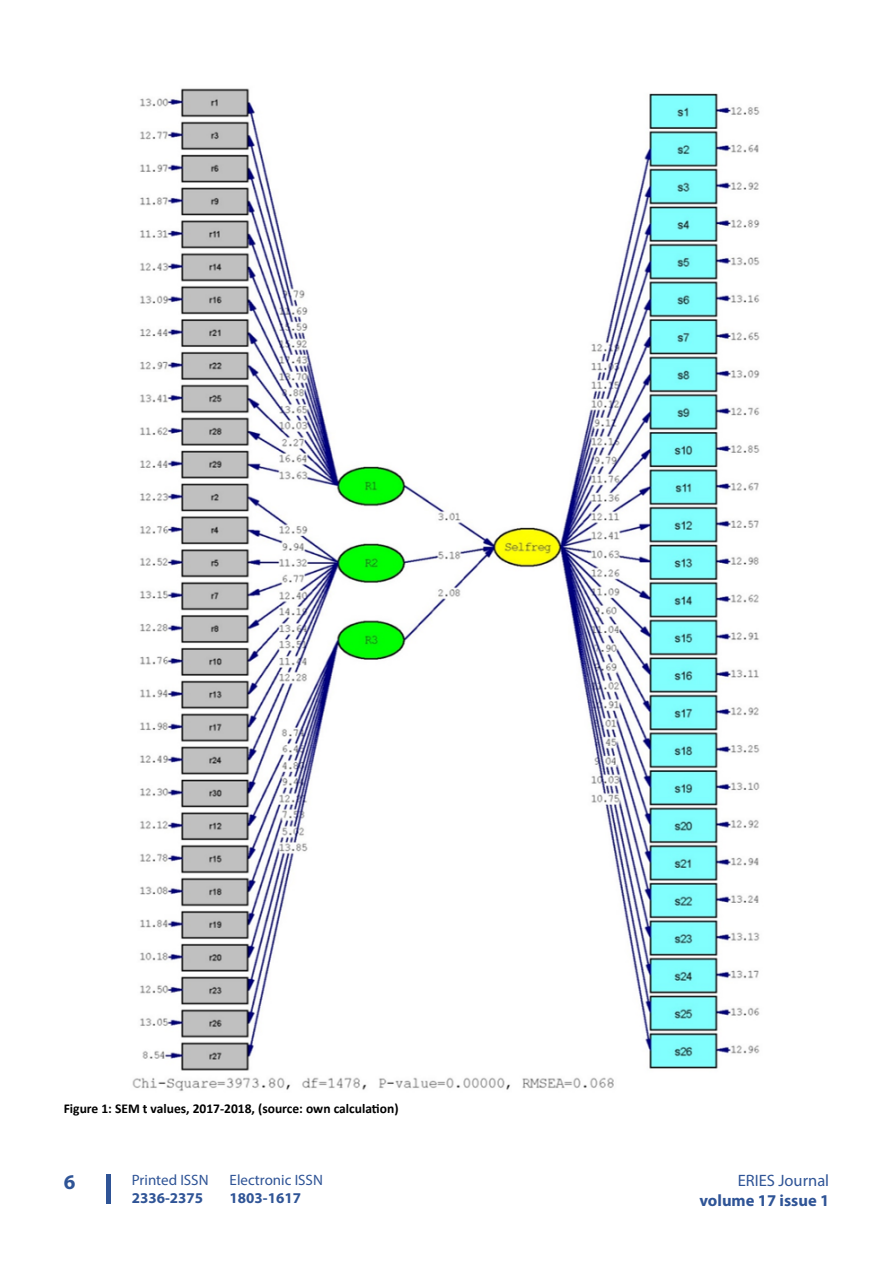
<style>
.page{position:relative;width:893px;height:1263px;background:#fff}
.page>*{position:absolute;margin:0;border:0;box-sizing:border-box;transform-origin:0 0}
.t1{font:700 21px "Myriad Pro";color:#2f5496}
.t2{font:700 16.5px "Myriad Pro";color:#2f5496}
.t3{font:16.5px "Myriad Pro";color:#2f5496}
.t4{font:15px "Myriad Pro";color:#2f5496}
.t5{font:700 15px "Myriad Pro";color:#2f5496}
.t6{font:700 13.5px "Calibri";color:#000}
</style>
<div class="page">
<div style="left:106px;top:1174px;width:5px;height:29px;background:#2f5496"></div>
<img style="left:132px;top:88px;width:628px;height:1003px">
<p class="t6" style="left:64px;top:1099px;width:336px">Figure 1: SEM t values, 2017-2018, (source: own calculation)</p>
<p class="t4" style="left:230px;top:1170px;width:95px">Electronic ISSN</p>
<p class="t5" style="left:230px;top:1188px;width:73px">1803-1617</p>
<p class="t4" style="left:132px;top:1171px;width:78px">Printed ISSN</p>
<p class="t5" style="left:132px;top:1188px;width:73px">2336-2375</p>
<h1 class="t1" style="left:64px;top:1169px;width:13px">6</h1>
<p class="t3" style="left:738px;top:1170px;width:93px">ERIES Journal</p>
<p class="t2" style="left:699px;top:1189px;width:131px">volume 17 issue 1</p>
</div>
